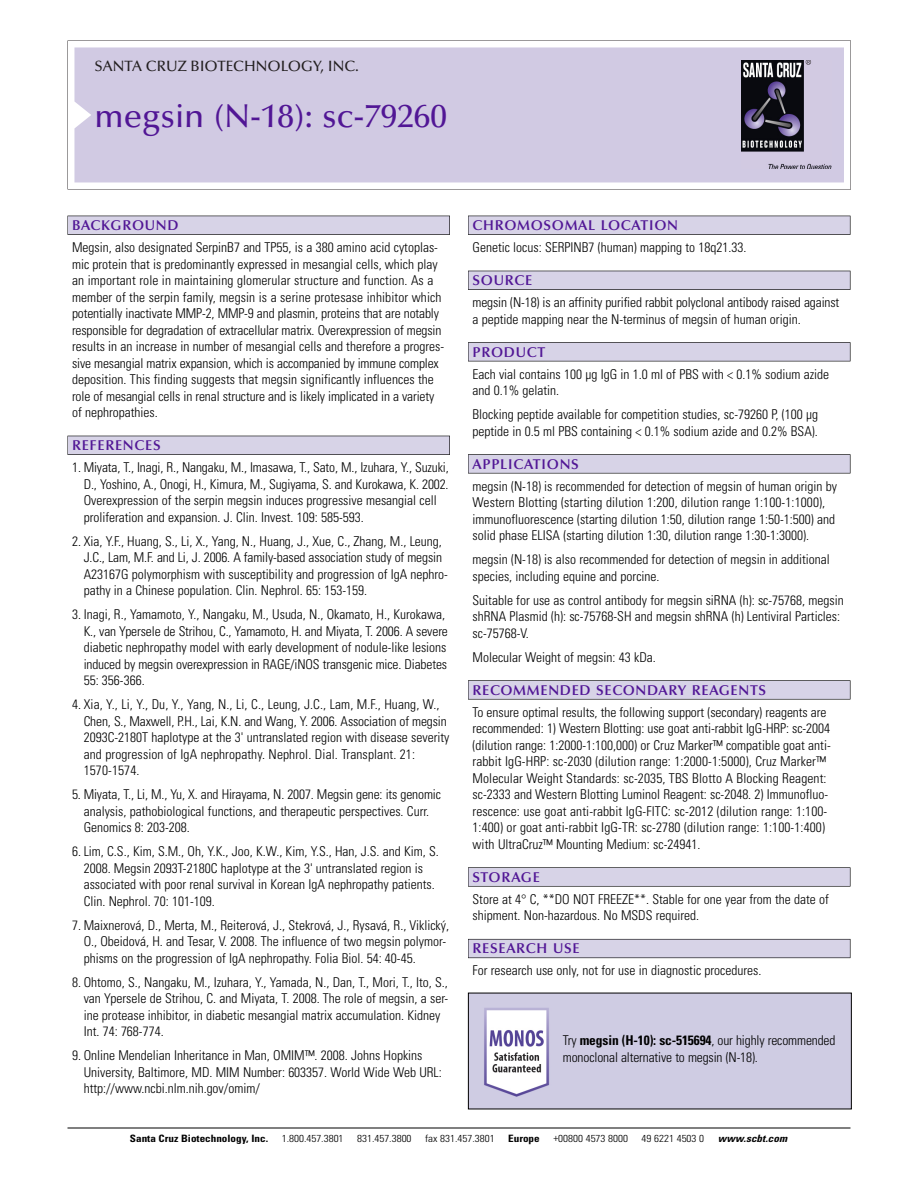
<style>
.page{position:relative;width:918px;height:1188px;background:#fff}
.page>*{position:absolute;margin:0;border:0;box-sizing:border-box;transform-origin:0 0}
.t1{font:500 33px "Optima";color:#511695}
.t2{font:500 15px "Optima";color:#231f20}
.t3{font:600 14.25px "Optima";letter-spacing:.05em;color:#511695}
.t4{font:300 condensed 13.5px/16.5px "Univers";color:#000}
.t5{font:300 condensed 10.2px "Univers";color:#000;scale:1.1 1}
.t6{font:700 condensed 10.2px "Univers";color:#000;scale:1.1 1}
.t7{font:italic 700 condensed 10.2px "Univers";letter-spacing:.005em;color:#000;scale:1.1 1}
.s1{font-weight:700}
</style>
<div class="page">
<svg style="left:68px;top:40px;width:783px;height:149px"></svg>
<div style="left:74px;top:47px;width:770px;height:135px;background:#d1cae3"></div>
<img style="left:741px;top:60px;width:90px;height:108px">
<div style="left:68px;top:216px;width:382px;height:19px;background:#525155"></div>
<div style="left:68px;top:216px;width:381px;height:18px;background:#d7d3e7"></div>
<div style="left:68px;top:436px;width:382px;height:19px;background:#515055"></div>
<div style="left:68px;top:436px;width:381px;height:18px;background:#d7d3e7"></div>
<div style="left:468px;top:216px;width:382px;height:19px;background:#525155"></div>
<div style="left:468px;top:216px;width:382px;height:18px;background:#d7d3e7"></div>
<div style="left:468px;top:271px;width:382px;height:19px;background:#515055"></div>
<div style="left:468px;top:271px;width:382px;height:18px;background:#d7d3e7"></div>
<div style="left:468px;top:342px;width:382px;height:19px;background:#545357"></div>
<div style="left:468px;top:343px;width:382px;height:18px;background:#d7d3e7"></div>
<div style="left:468px;top:454px;width:382px;height:19px;background:#575759"></div>
<div style="left:468px;top:455px;width:382px;height:18px;background:#d7d3e7"></div>
<svg style="left:468px;top:680px;width:382px;height:20px"></svg>
<div style="left:468px;top:681px;width:382px;height:18px;background:#d7d3e7"></div>
<div style="left:468px;top:867px;width:382px;height:20px;background:#666667"></div>
<div style="left:468px;top:868px;width:382px;height:18px;background:#d7d3e7"></div>
<div style="left:468px;top:939px;width:382px;height:19px;background:#66646d"></div>
<div style="left:468px;top:940px;width:382px;height:18px;background:#d7d3e7"></div>
<hr style="left:68px;top:1128px;width:782px;height:1px;background:#000">
<img style="left:470px;top:995px;width:380px;height:112px">
<p class="t2" style="left:94px;top:61px;width:266px">SANTA CRUZ BIOTECHNOLOGY, INC.</p>
<h1 class="t1" style="left:94px;top:103px;width:354px">megsin (N-18): sc-79260</h1>
<p class="t3" style="left:72px;top:219px;width:108px">BACKGROUND</p>
<p class="t4" style="left:72px;top:240px;width:374px">Megsin, also designated SerpinB7 and TP55, is a 380 amino acid cytoplas&shy;mic protein that is predominantly expressed in mesangial cells, which play an important role in maintaining glomerular structure and function. As a member of the serpin family, megsin is a serine protesase inhibitor which potentially inactivate MMP-2, MMP-9 and plasmin, proteins that are notably responsible for degradation of extracellular matrix. Overexpression of megsin results in an increase in number of mesangial cells and therefore a progres&shy;sive mesangial matrix expansion, which is accompanied by immune complex deposition. This finding suggests that megsin significantly influences the role of mesangial cells in renal structure and is likely implicated in a variety of nephropathies.</p>
<p class="t3" style="left:72px;top:440px;width:90px">REFERENCES</p>
<p class="t4" style="left:84px;top:460px;width:367px;text-indent:-12px">1. Miyata, T., Inagi, R., Nangaku, M., Imasawa, T., Sato, M., Izuhara, Y., Suzuki, D., Yoshino, A., Onogi, H., Kimura, M., Sugiyama, S. and Kurokawa, K. 2002.<br>Overexpression of the serpin megsin induces progressive mesangial cell proliferation and expansion. J. Clin. Invest. 109: 585-593.</p>
<p class="t4" style="left:84px;top:534px;width:366px;text-indent:-12px">2. Xia, Y.F., Huang, S., Li, X., Yang, N., Huang, J., Xue, C., Zhang, M., Leung, J.C., Lam, M.F. and Li, J. 2006. A family-based association study of megsin A23167G polymorphism with susceptibility and progression of IgA nephro&shy;pathy in a Chinese population. Clin. Nephrol. 65: 153-159.</p>
<p class="t4" style="left:84px;top:607px;width:366px;text-indent:-12px">3. Inagi, R., Yamamoto, Y., Nangaku, M., Usuda, N., Okamato, H., Kurokawa, K., van Ypersele de Strihou, C., Yamamoto, H. and Miyata, T. 2006. A severe diabetic nephropathy model with early development of nodule-like lesions induced by megsin overexpression in RAGE/iNOS transgenic mice. Diabetes 55: 356-366.</p>
<p class="t4" style="left:84px;top:697px;width:367px;text-indent:-12px">4. Xia, Y., Li, Y., Du, Y., Yang, N., Li, C., Leung, J.C., Lam, M.F., Huang, W., Chen, S., Maxwell, P.H., Lai, K.N. and Wang, Y. 2006. Association of megsin 2093C-2180T haplotype at the 3' untranslated region with disease severity and progression of IgA nephropathy. Nephrol. Dial. Transplant. 21:<br>1570-1574.</p>
<p class="t4" style="left:84px;top:787px;width:359px;text-indent:-12px">5. Miyata, T., Li, M., Yu, X. and Hirayama, N. 2007. Megsin gene: its genomic analysis, pathobiological functions, and therapeutic perspectives. Curr.<br>Genomics 8: 203-208.</p>
<p class="t4" style="left:84px;top:844px;width:357px;text-indent:-12px">6. Lim, C.S., Kim, S.M., Oh, Y.K., Joo, K.W., Kim, Y.S., Han, J.S. and Kim, S.<br>2008. Megsin 2093T-2180C haplotype at the 3' untranslated region is associated with poor renal survival in Korean IgA nephropathy patients.<br>Clin. Nephrol. 70: 101-109.</p>
<p class="t4" style="left:84px;top:918px;width:367px;text-indent:-12px">7. Maixnerová, D., Merta, M., Reiterová, J., Stekrová, J., Rysavá, R., Viklický,<br>O., Obeidová, H. and Tesar, V. 2008. The influence of two megsin polymor&shy;phisms on the progression of IgA nephropathy. Folia Biol. 54: 40-45.</p>
<p class="t4" style="left:84px;top:975px;width:366px;text-indent:-12px">8. Ohtomo, S., Nangaku, M., Izuhara, Y., Yamada, N., Dan, T., Mori, T., Ito, S., van Ypersele de Strihou, C. and Miyata, T. 2008. The role of megsin, a ser&shy;ine protease inhibitor, in diabetic mesangial matrix accumulation. Kidney Int. 74: 768-774.</p>
<p class="t4" style="left:84px;top:1048px;width:360px;text-indent:-12px">9. Online Mendelian Inheritance in Man, OMIM™. 2008. Johns Hopkins<br>University, Baltimore, MD. MIM Number: 603357. World Wide Web URL: http://www.ncbi.nlm.nih.gov/omim/</p>
<p class="t3" style="left:473px;top:219px;width:207px">CHROMOSOMAL LOCATION</p>
<p class="t4" style="left:473px;top:240px;width:275px">Genetic locus: SERPINB7 (human) mapping to 18q21.33.</p>
<p class="t3" style="left:473px;top:275px;width:61px">SOURCE</p>
<p class="t4" style="left:473px;top:295px;width:368px">megsin (N-18) is an affinity purified rabbit polyclonal antibody raised against a peptide mapping near the N-terminus of megsin of human origin.</p>
<p class="t3" style="left:473px;top:346px;width:74px">PRODUCT</p>
<p class="t4" style="left:473px;top:367px;width:358px">Each vial contains 100 µg IgG in 1.0 ml of PBS with &lt; 0.1% sodium azide and 0.1% gelatin.</p>
<p class="t4" style="left:473px;top:407px;width:347px">Blocking peptide available for competition studies, sc-79260 P, (100 µg peptide in 0.5 ml PBS containing &lt; 0.1% sodium azide and 0.2% BSA).</p>
<p class="t3" style="left:473px;top:458px;width:108px">APPLICATIONS</p>
<p class="t4" style="left:473px;top:479px;width:366px">megsin (N-18) is recommended for detection of megsin of human origin by Western Blotting (starting dilution 1:200, dilution range 1:100-1:1000), immunofluorescence (starting dilution 1:50, dilution range 1:50-1:500) and solid phase ELISA (starting dilution 1:30, dilution range 1:30-1:3000).</p>
<p class="t4" style="left:473px;top:552px;width:359px">megsin (N-18) is also recommended for detection of megsin in additional species, including equine and porcine.</p>
<p class="t4" style="left:473px;top:593px;width:373px">Suitable for use as control antibody for megsin siRNA (h): sc-75768, megsin shRNA Plasmid (h): sc-75768-SH and megsin shRNA (h) Lentiviral Particles: sc-75768-V.</p>
<p class="t4" style="left:473px;top:650px;width:185px">Molecular Weight of megsin: 43 kDa.</p>
<p class="t3" style="left:473px;top:684px;width:295px">RECOMMENDED SECONDARY REAGENTS</p>
<p class="t4" style="left:473px;top:705px;width:360px">To ensure optimal results, the following support (secondary) reagents are recommended: 1) Western Blotting: use goat anti-rabbit IgG-HRP: sc-2004 (dilution range: 1:2000-1:100,000) or Cruz Marker™ compatible goat anti&shy;rabbit IgG-HRP: sc-2030 (dilution range: 1:2000-1:5000), Cruz Marker™ Molecular Weight Standards: sc-2035, TBS Blotto A Blocking Reagent: sc-2333 and Western Blotting Luminol Reagent: sc-2048. 2) Immunofluo&shy;rescence: use goat anti-rabbit IgG-FITC: sc-2012 (dilution range: 1:100- 1:400) or goat anti-rabbit IgG-TR: sc-2780 (dilution range: 1:100-1:400) with UltraCruz™ Mounting Medium: sc-24941.</p>
<p class="t3" style="left:473px;top:871px;width:69px">STORAGE</p>
<p class="t4" style="left:473px;top:892px;width:358px">Store at 4° C, **DO NOT FREEZE**. Stable for one year from the date of shipment. Non-hazardous. No MSDS required.</p>
<p class="t3" style="left:473px;top:943px;width:109px">RESEARCH USE</p>
<p class="t4" style="left:473px;top:964px;width:290px">For research use only, not for use in diagnostic procedures.</p>
<p class="t4" style="left:563px;top:1034px;width:274px">Try <span class="s1">megsin (H-10): sc-515694</span>, our highly recommended monoclonal alternative to megsin (N-18).</p>
<p class="t6" style="left:130px;top:1135px;width:127px">Santa Cruz Biotechnology, Inc.</p>
<p class="t5" style="left:282px;top:1135px;width:58px">1.800.457.3801</p>
<p class="t5" style="left:357px;top:1135px;width:51px">831.457.3800</p>
<p class="t5" style="left:425px;top:1135px;width:65px">fax 831.457.3801</p>
<p class="t6" style="left:508px;top:1135px;width:30px">Europe</p>
<p class="t5" style="left:553px;top:1135px;width:69px">+00800 4573 8000</p>
<p class="t5" style="left:642px;top:1135px;width:58px">49 6221 4503 0</p>
<p class="t7" style="left:718px;top:1135px;width:64px">www.scbt.com</p>
</div>
